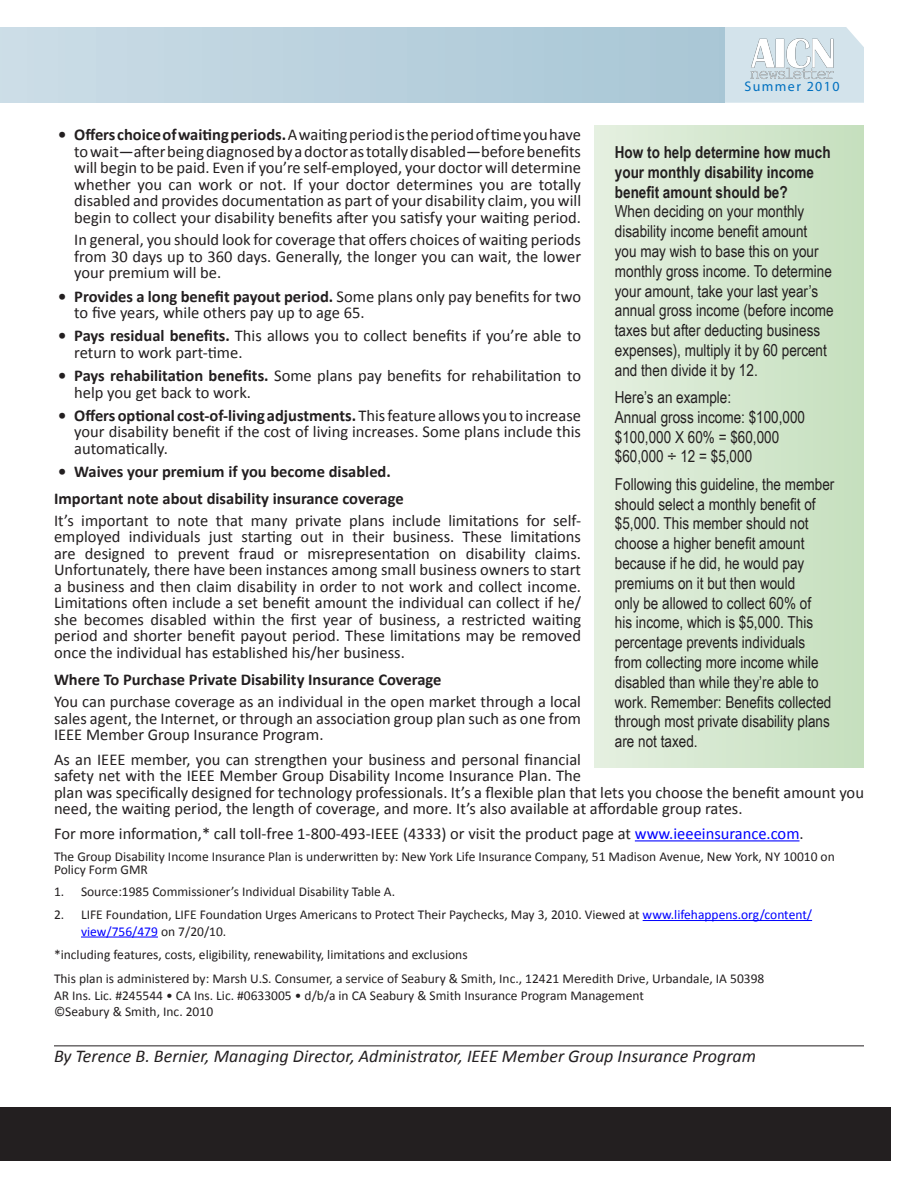
<style>
.page{position:relative;width:918px;height:1188px;background:#fff}
.page>*{position:absolute;margin:0;border:0;box-sizing:border-box;transform-origin:0 0}
.Author{font:italic 18px "Calibri";color:#231f20}
.Paragraph{font:16.5px/16.5px "Calibri";color:#231f20;text-align:justify}
.bulleted{font:16.5px/16.5px "Calibri";color:#231f20;text-align:justify}
.No_Spacing{font:16.5px/19.8px "Arial Narrow";color:#231f20}
.emphasis{font:700 16.5px "Calibri";color:#231f20}
.No_Spacing-2{font:700 16.5px/19.8px "Arial Narrow";color:#231f20}
.bulleted-2{font:700 16.5px "Calibri";color:#231f20}
.t1{font:13.95px "Myriad Pro";letter-spacing:.1em;color:#0070c0}
.Paragraph-2{font:13.5px/16.5px "Calibri";color:#231f20}
.Numbered{font:13.5px/16.5px "Calibri";color:#231f20}
.s1{font-weight:700}
.s2{color:#00f}
</style>
<div class="page">
<hr style="left:635px;top:840px;width:165px;height:1px;background:#00f">
<hr style="left:643px;top:920px;width:169px;height:1px;background:#00f">
<hr style="left:81px;top:937px;width:77px;height:1px;background:#00f">
<hr style="left:54px;top:1046px;width:810px;height:1px;background:#231f20">
<div style="left:0;top:1107px;width:891px;height:54px;background:#231f20"></div>
<div style="left:725px;top:27px;width:139px;height:76px;background:#d3e3eb"></div>
<img style="left:751px;top:36px;width:82px;height:44px">
<div style="left:0;top:27px;width:725px;height:76px;background:linear-gradient(to right,#ccdde7,#a8c6d5)"></div>
<div style="left:595px;top:126px;width:269px;height:641px;background:linear-gradient(to right,#e5f0e0,#c5dfbe)"></div>
<p class="t1" style="left:744px;top:78px;width:97px">Summer 2010</p>
<p class="bulleted" style="left:74px;top:126px;width:508px;text-indent:-16px"><span class="s1">• Offers choice of waiting periods.</span> A waiting period is the period of time you have to wait—after being diagnosed by a doctor as totally disabled—before benefits will begin to be paid. Even if you’re self-employed, your doctor will determine whether you can work or not. If your doctor determines you are totally disabled and provides documentation as part of your disability claim, you will begin to collect your disability benefits after you satisfy your waiting period.</p>
<p class="bulleted" style="left:74px;top:231px;width:508px">In general, you should look for coverage that offers choices of waiting periods from 30 days up to 360 days. Generally, the longer you can wait, the lower your premium will be.</p>
<p class="bulleted" style="left:74px;top:287px;width:508px;text-indent:-16px"><span class="s1">• Provides a long benefit payout period.</span> Some plans only pay benefits for two to five years, while others pay up to age 65.</p>
<p class="bulleted" style="left:74px;top:327px;width:508px;text-indent:-16px"><span class="s1">• Pays residual benefits.</span> This allows you to collect benefits if you’re able to return to work part-time.</p>
<p class="bulleted" style="left:74px;top:367px;width:508px;text-indent:-16px"><span class="s1">• Pays rehabilitation benefits.</span> Some plans pay benefits for rehabilitation to help you get back to work.</p>
<p class="bulleted" style="left:74px;top:406px;width:508px;text-indent:-16px"><span class="s1">• Offers optional cost-of-living adjustments.</span> This feature allows you to increase your disability benefit if the cost of living increases. Some plans include this automatically.</p>
<p class="bulleted-2" style="left:58px;top:461px;width:334px">• Waives your premium if you become disabled.</p>
<p class="emphasis" style="left:54px;top:488px;width:351px">Important note about disability insurance coverage</p>
<p class="Paragraph" style="left:54px;top:511px;width:529px">It’s important to note that many private plans include limitations for self&shy;employed individuals just starting out in their business. These limitations are designed to prevent fraud or misrepresentation on disability claims.<br>Unfortunately, there have been instances among small business owners to start a business and then claim disability in order to not work and collect income.<br>Limitations often include a set benefit amount the individual can collect if he/ she becomes disabled within the first year of business, a restricted waiting period and shorter benefit payout period. These limitations may be removed once the individual has established his/her business.</p>
<p class="emphasis" style="left:54px;top:670px;width:389px">Where To Purchase Private Disability Insurance Coverage</p>
<p class="Paragraph" style="left:54px;top:693px;width:529px">You can purchase coverage as an individual in the open market through a local sales agent, the Internet, or through an association group plan such as one from IEEE Member Group Insurance Program.</p>
<p class="Paragraph" style="left:54px;top:750px;width:812px;text-align:left">As an IEEE member, you can strengthen your business and personal financial<br>safety net with the IEEE Member Group Disability Income Insurance Plan. The<br>plan was specifically designed for technology professionals. It’s a flexible plan that lets you choose the benefit amount you need, the waiting period, the length of coverage, and more. It’s also available at affordable group rates.</p>
<p class="Paragraph" style="left:54px;top:825px;width:751px">For more information,* call toll-free 1-800-493-IEEE (4333) or visit the product page at <span class="s2">www.ieeeinsurance.com</span>.</p>
<p class="Paragraph-2" style="left:54px;top:849px;width:782px;line-height:13.5px">The Group Disability Income Insurance Plan is underwritten by: New York Life Insurance Company, 51 Madison Avenue, New York, NY 10010 on<br>Policy Form GMR</p>
<p class="Numbered" style="left:54px;top:882px;width:343px">1. Source:1985 Commissioner’s Individual Disability Table A.</p>
<p class="Numbered" style="left:81px;top:906px;width:733px;text-indent:-27px">2. LIFE Foundation, LIFE Foundation Urges Americans to Protect Their Paychecks, May 3, 2010. Viewed at <span class="s2">www.lifehappens.org/content/ view/756/479</span> on 7/20/10.</p>
<p class="Paragraph-2" style="left:54px;top:945px;width:415px">*including features, costs, eligibility, renewability, limitations and exclusions</p>
<p class="Paragraph-2" style="left:54px;top:970px;width:712px">This plan is administered by: Marsh U.S. Consumer, a service of Seabury &amp; Smith, Inc., 12421 Meredith Drive, Urbandale, IA 50398<br>AR Ins. Lic. #245544 • CA Ins. Lic. #0633005 • d/b/a in CA Seabury &amp; Smith Insurance Program Management<br>©Seabury &amp; Smith, Inc. 2010</p>
<p class="Author" style="left:54px;top:1045px;width:704px">By Terence B. Bernier, Managing Director, Administrator, IEEE Member Group Insurance Program</p>
<p class="No_Spacing-2" style="left:615px;top:141px;width:217px">How to help determine how much your monthly disability income benefit amount should be?</p>
<p class="No_Spacing" style="left:615px;top:201px;width:220px">When deciding on your monthly disability income benefit amount<br>you may wish to base this on your monthly gross income. To determine your amount, take your last year’s annual gross income (before income taxes but after deducting business expenses), multiply it by 60 percent and then divide it by 12.</p>
<p class="No_Spacing" style="left:615px;top:387px;width:118px">Here’s an example:</p>
<p class="No_Spacing" style="left:615px;top:406px;width:192px">Annual gross income: $100,000</p>
<p class="No_Spacing" style="left:615px;top:426px;width:166px">$100,000 X 60% = $60,000</p>
<p class="No_Spacing" style="left:615px;top:446px;width:139px">$60,000 ÷ 12 = $5,000</p>
<p class="No_Spacing" style="left:615px;top:473px;width:221px">Following this guideline, the member should select a monthly benefit of $5,000. This member should not choose a higher benefit amount because if he did, he would pay premiums on it but then would<br>only be allowed to collect 60% of<br>his income, which is $5,000. This percentage prevents individuals from collecting more income while disabled than while they’re able to work. Remember: Benefits collected through most private disability plans are not taxed.</p>
</div>
